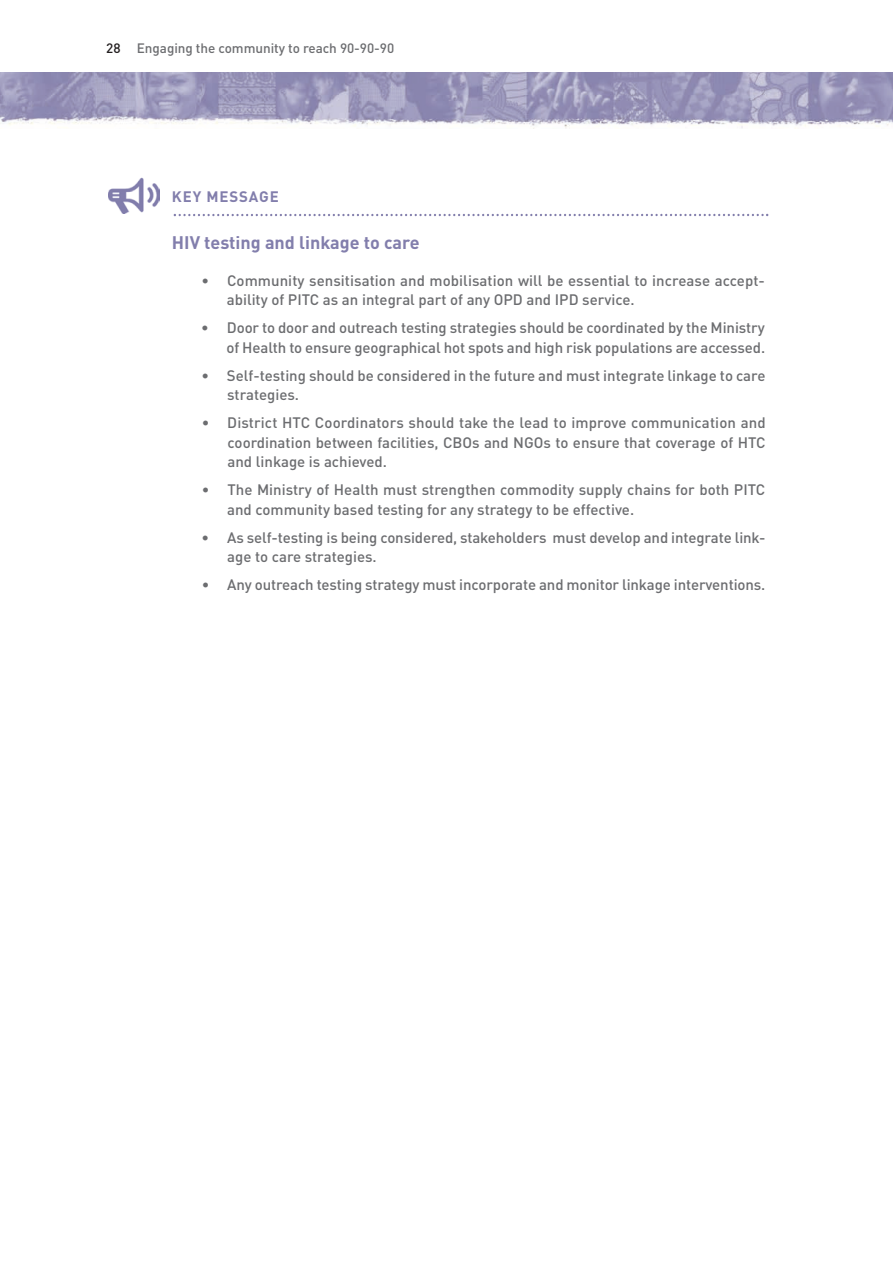
<style>
.page{position:relative;width:893px;height:1263px;background:#fff}
.page>*{position:absolute;margin:0;border:0;box-sizing:border-box;transform-origin:0 0}
.t1{font:700 18px "DIN Pro";color:#827eac}
.t2{font:500 15px/19.5px "DIN Pro";letter-spacing:-.005em;color:#6c6d70}
.t3{font:700 15px "DIN Pro";letter-spacing:.06em;color:#827eac}
.t4{font:500 13.5px "DIN Pro";letter-spacing:-.005em;color:#6c6d70}
.s1{color:#231f20}
</style>
<div class="page">
<img style="left:0;top:72px;width:893px;height:57px">
<img style="left:108px;top:177px;width:51px;height:37px">
<svg style="left:174px;top:214px;width:594px;height:2px"></svg>
<p class="t4" style="left:106px;top:43px;width:289px"><span class="s1">28</span> Engaging the community to reach 90-90-90</p>
<p class="t3" style="left:172px;top:191px;width:109px">KEY MESSAGE</p>
<p class="t1" style="left:172px;top:236px;width:249px">HIV testing and linkage to care</p>
<p class="t2" style="left:227px;top:272px;width:540px;text-indent:-25px">• Community sensitisation and mobilisation will be essential to increase accept&shy;ability of PITC as an integral part of any OPD and IPD service.</p>
<p class="t2" style="left:201px;top:320px;width:565px;text-align:right">• Door to door and outreach testing strategies should be coordinated by the Ministry of Health to ensure geographical hot spots and high risk populations are accessed.</p>
<p class="t2" style="left:227px;top:367px;width:540px;text-indent:-26px">• Self-testing should be considered in the future and must integrate linkage to care strategies.</p>
<p class="t2" style="left:227px;top:415px;width:540px;text-align:justify;text-indent:-26px">• District HTC Coordinators should take the lead to improve communication and coordination between facilities, CBOs and NGOs to ensure that coverage of HTC and linkage is achieved.</p>
<p class="t2" style="left:227px;top:482px;width:540px;text-indent:-25px">• The Ministry of Health must strengthen commodity supply chains for both PITC and community based testing for any strategy to be effective.</p>
<p class="t2" style="left:227px;top:529px;width:540px;text-indent:-26px">• As self-testing is being considered, stakeholders must develop and integrate link&shy;age to care strategies.</p>
<p class="t2" style="left:202px;top:577px;width:565px">• Any outreach testing strategy must incorporate and monitor linkage interventions.</p>
</div>
